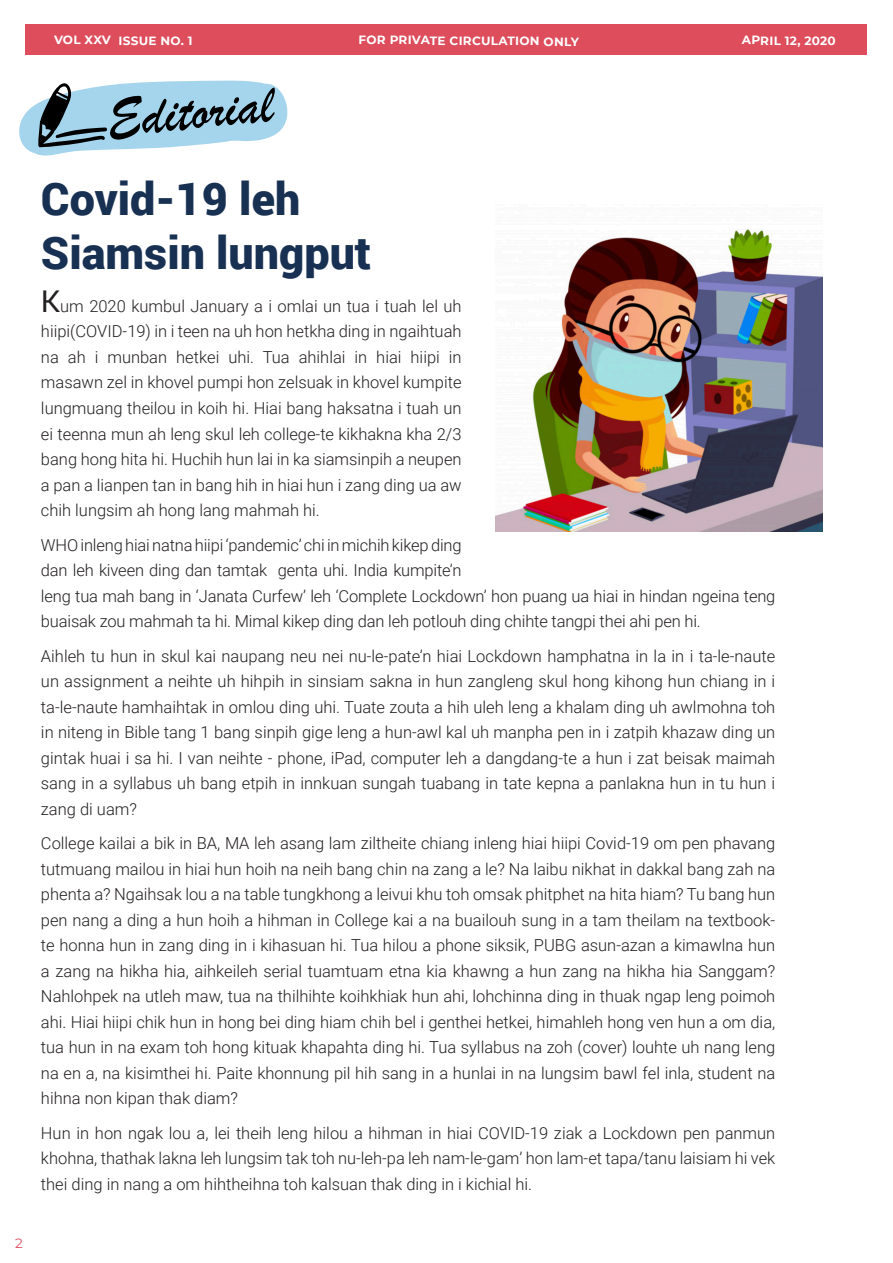
<style>
.page{position:relative;width:893px;height:1263px;background:#fff}
.page>*{position:absolute;margin:0;border:0;box-sizing:border-box;transform-origin:0 0}
.t1{font:55.95px "Brush Script";color:#000}
.t2{font:900 45px/54px "Roboto";color:#183152}
.t3{font:300 16.5px/25.5px "Roboto";letter-spacing:-.01em;color:#231f20;text-align:justify}
.t4{font:13.5px "Montserrat";color:#dd4d5c}
.t5{font:700 12px "Montserrat";letter-spacing:.015em;color:#fff}
.s1{font-weight:400;font-size:30px}
</style>
<div class="page">
<div style="left:26px;top:25px;width:841px;height:30px;background:#dd4d5c"></div>
<svg style="left:19px;top:80px;width:269px;height:76px"></svg>
<img style="left:496px;top:229px;width:326px;height:302px">
<p class="t4" style="left:15px;top:1234px;width:9px">2</p>
<p class="t5" style="left:54px;top:32px;width:140px">VOL XXV ISSUE NO. 1</p>
<p class="t5" style="left:359px;top:32px;width:222px">FOR PRIVATE CIRCULATION ONLY</p>
<p class="t5" style="left:742px;top:32px;width:96px">APRIL 12, 2020</p>
<p class="t1" style="left:103px;top:83px;width:168px;rotate:-6deg">Editorial</p>
<p class="t2" style="left:41px;top:170px;width:332px">Covid-19 leh<br>Siamsin lungput</p>
<p class="t3" style="left:41px;top:293px;width:422px"><span class="s1">K</span>um 2020 kumbul January a i omlai un tua i tuah lel uh hiipi(COVID-19) in i teen na uh hon hetkha ding in ngaihtuah na ah i munban hetkei uhi. Tua ahihlai in hiai hiipi in masawn zel in khovel pumpi hon zelsuak in khovel kumpite lungmuang theilou in koih hi. Hiai bang haksatna i tuah un ei teenna mun ah leng skul leh college-te kikhakna kha 2/3 bang hong hita hi. Huchih hun lai in ka siamsinpih a neupen a pan a lianpen tan in bang hih in hiai hun i zang ding ua aw chih lungsim ah hong lang mahmah hi.</p>
<p class="t3" style="left:41px;top:531px;width:736px;text-align:left">WHO inleng hiai natna hiipi ‘pandemic’ chi in michih kikep ding<br>dan leh kiveen ding dan tamtak genta uhi. India kumpite’n<br>leng tua mah bang in ‘Janata Curfew’ leh ‘Complete Lockdown’ hon puang ua hiai in hindan ngeina teng buaisak zou mahmah ta hi. Mimal kikep ding dan leh potlouh ding chihte tangpi thei ahi pen hi.</p>
<p class="t3" style="left:41px;top:642px;width:736px">Aihleh tu hun in skul kai naupang neu nei nu-le-pate’n hiai Lockdown hamphatna in la in i ta-le-naute un assignment a neihte uh hihpih in sinsiam sakna in hun zangleng skul hong kihong hun chiang in i ta-le-naute hamhaihtak in omlou ding uhi. Tuate zouta a hih uleh leng a khalam ding uh awlmohna toh in niteng in Bible tang 1 bang sinpih gige leng a hun-awl kal uh manpha pen in i zatpih khazaw ding un gintak huai i sa hi. I van neihte - phone, iPad, computer leh a dangdang-te a hun i zat beisak maimah sang in a syllabus uh bang etpih in innkuan sungah tuabang in tate kepna a panlakna hun in tu hun i zang di uam?</p>
<p class="t3" style="left:41px;top:830px;width:736px">College kailai a bik in BA, MA leh asang lam ziltheite chiang inleng hiai hiipi Covid-19 om pen phavang tutmuang mailou in hiai hun hoih na neih bang chin na zang a le? Na laibu nikhat in dakkal bang zah na phenta a? Ngaihsak lou a na table tungkhong a leivui khu toh omsak phitphet na hita hiam? Tu bang hun pen nang a ding a hun hoih a hihman in College kai a na buailouh sung in a tam theilam na textbook&shy;te honna hun in zang ding in i kihasuan hi. Tua hilou a phone siksik, PUBG asun-azan a kimawlna hun a zang na hikha hia, aihkeileh serial tuamtuam etna kia khawng a hun zang na hikha hia Sanggam?<br>Nahlohpek na utleh maw, tua na thilhihte koihkhiak hun ahi, lohchinna ding in thuak ngap leng poimoh ahi. Hiai hiipi chik hun in hong bei ding hiam chih bel i genthei hetkei, himahleh hong ven hun a om dia, tua hun in na exam toh hong kituak khapahta ding hi. Tua syllabus na zoh (cover) louhte uh nang leng na en a, na kisimthei hi. Paite khonnung pil hih sang in a hunlai in na lungsim bawl fel inla, student na hihna non kipan thak diam?</p>
<p class="t3" style="left:41px;top:1119px;width:736px">Hun in hon ngak lou a, lei theih leng hilou a hihman in hiai COVID-19 ziak a Lockdown pen panmun khohna, thathak lakna leh lungsim tak toh nu-leh-pa leh nam-le-gam’ hon lam-et tapa/tanu laisiam hi vek thei ding in nang a om hihtheihna toh kalsuan thak ding in i kichial hi.</p>
</div>
